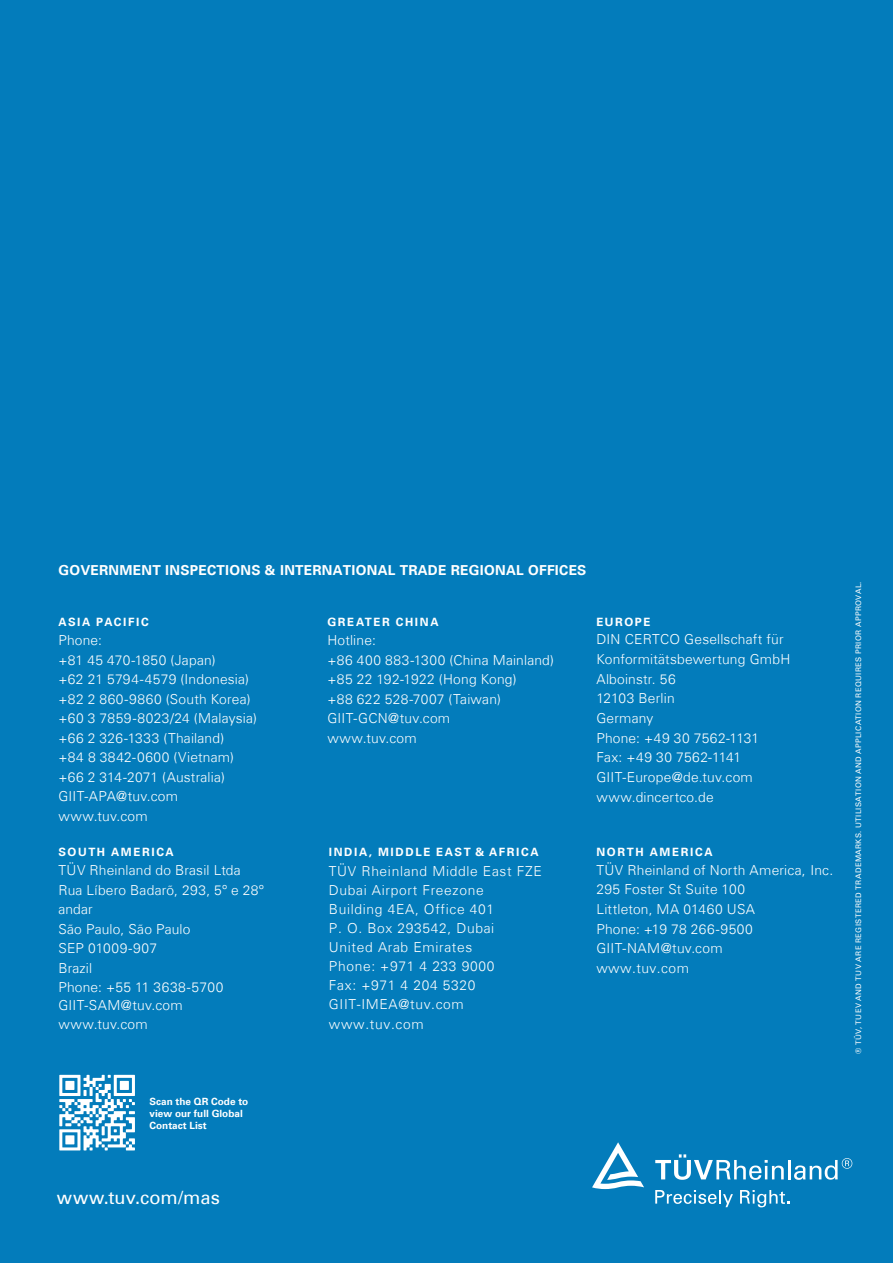
<style>
.page{position:relative;width:893px;height:1263px;background:#037cbb}
.page>*{position:absolute;margin:0;border:0;box-sizing:border-box;transform-origin:0 0}
.t1{font:18.3px "Univers Com 55 Roman";color:#fff}
.t2{font:300 13.8px/19.5px "Univers Com 45";letter-spacing:.02em;color:#fff}
.t3{font:300 13.8px/19.2px "Univers Com 45";letter-spacing:.05em;color:#fff}
.t4{font:700 13.8px "Univers Com 65";letter-spacing:.02em;color:#fff}
.t5{font:700 11.55px "Univers Com 65";letter-spacing:.145em;color:#fff}
.t6{font:700 10.05px/12px "Univers Com 65";color:#fff}
.t7{font:7.65px "Univers Com 55 Roman";letter-spacing:.045em;color:#fff}
</style>
<div class="page">
<svg style="left:655px;top:1154px;width:197px;height:26px"></svg>
<svg style="left:592px;top:1142px;width:52px;height:47px"></svg>
<svg style="left:655px;top:1190px;width:78px;height:17px"></svg>
<svg style="left:740px;top:1190px;width:49px;height:17px"></svg>
<svg style="left:59px;top:1075px;width:76px;height:75px"></svg>
<p class="t4" style="left:58px;top:562px;width:530px">GOVERNMENT INSPECTIONS &amp; INTERNATIONAL TRADE REGIONAL OFFICES</p>
<p class="t5" style="left:58px;top:615px;width:92px">ASIA PACIFIC</p>
<p class="t2" style="left:58px;top:631px;width:200px">Phone:<br>+81 45 470-1850 (Japan)<br>+62 21 5794-4579 (Indonesia) +82 2 860-9860 (South Korea) +60 3 7859-8023/24 (Malaysia) +66 2 326-1333 (Thailand)<br>+84 8 3842-0600 (Vietnam) +66 2 314-2071 (Australia)<br>GIIT-APA@tuv.com</p>
<p class="t2" style="left:58px;top:806px;width:91px">www.tuv.com</p>
<p class="t5" style="left:327px;top:615px;width:113px">GREATER CHINA</p>
<p class="t2" style="left:327px;top:631px;width:228px">Hotline:<br>+86 400 883-1300 (China Mainland) +85 22 192-1922 (Hong Kong)<br>+88 622 528-7007 (Taiwan)<br>GIIT-GCN@tuv.com<br>www.tuv.com</p>
<p class="t5" style="left:596px;top:615px;width:56px">EUROPE</p>
<p class="t2" style="left:596px;top:630px;width:196px">DIN CERTCO Gesellschaft für<br>Konformitätsbewertung GmbH<br>Alboinstr. 56<br>12103 Berlin<br>Germany<br>Phone: +49 30 7562-1131<br>Fax: +49 30 7562-1141<br>GIIT-Europe@de.tuv.com www.dincertco.de</p>
<p class="t5" style="left:58px;top:845px;width:117px">SOUTH AMERICA</p>
<p class="t2" style="left:58px;top:861px;width:207px">TÜV Rheinland do Brasil Ltda<br>Rua Líbero Badarõ, 293, 5º e 28º andar<br>São Paulo, São Paulo<br>SEP 01009-907<br>Brazil<br>Phone: +55 11 3638-5700</p>
<p class="t2" style="left:58px;top:996px;width:126px">GIIT-SAM@tuv.com</p>
<p class="t2" style="left:58px;top:1014px;width:91px">www.tuv.com</p>
<p class="t6" style="left:150px;top:1095px;width:100px">Scan the QR Code to view our full Global<br>Contact List</p>
<p class="t5" style="left:329px;top:845px;width:211px">INDIA, MIDDLE EAST &amp; AFRICA</p>
<p class="t5" style="left:650px;top:845px;width:64px">AMERICA</p>
<p class="t5" style="left:596px;top:845px;width:49px">NORTH</p>
<p class="t2" style="left:596px;top:860px;width:238px">TÜV Rheinland of North America, Inc.<br>295 Foster St Suite 100<br>Littleton, MA 01460 USA<br>Phone: +19 78 266-9500<br>GIIT-NAM@tuv.com</p>
<p class="t3" style="left:329px;top:861px;width:214px">TÜV Rheinland Middle East FZE<br>Dubai Airport Freezone<br>Building 4EA, Office 401<br>P. O. Box 293542, Dubai<br>United Arab Emirates<br>Phone: +971 4 233 9000<br>Fax: +971 4 204 5320<br>GIIT-IMEA@tuv.com www.tuv.com</p>
<p class="t2" style="left:596px;top:958px;width:94px">www.tuv.com</p>
<p class="t7" style="left:854px;top:1054px;width:474px;rotate:-90deg">® TÜV, TUEV AND TUV ARE REGISTERED TRADEMARKS. UTILISATION AND APPLICATION REQUIRES PRIOR APPROVAL.</p>
<p class="t1" style="left:57px;top:1186px;width:164px">www.tuv.com/mas</p>
</div>
